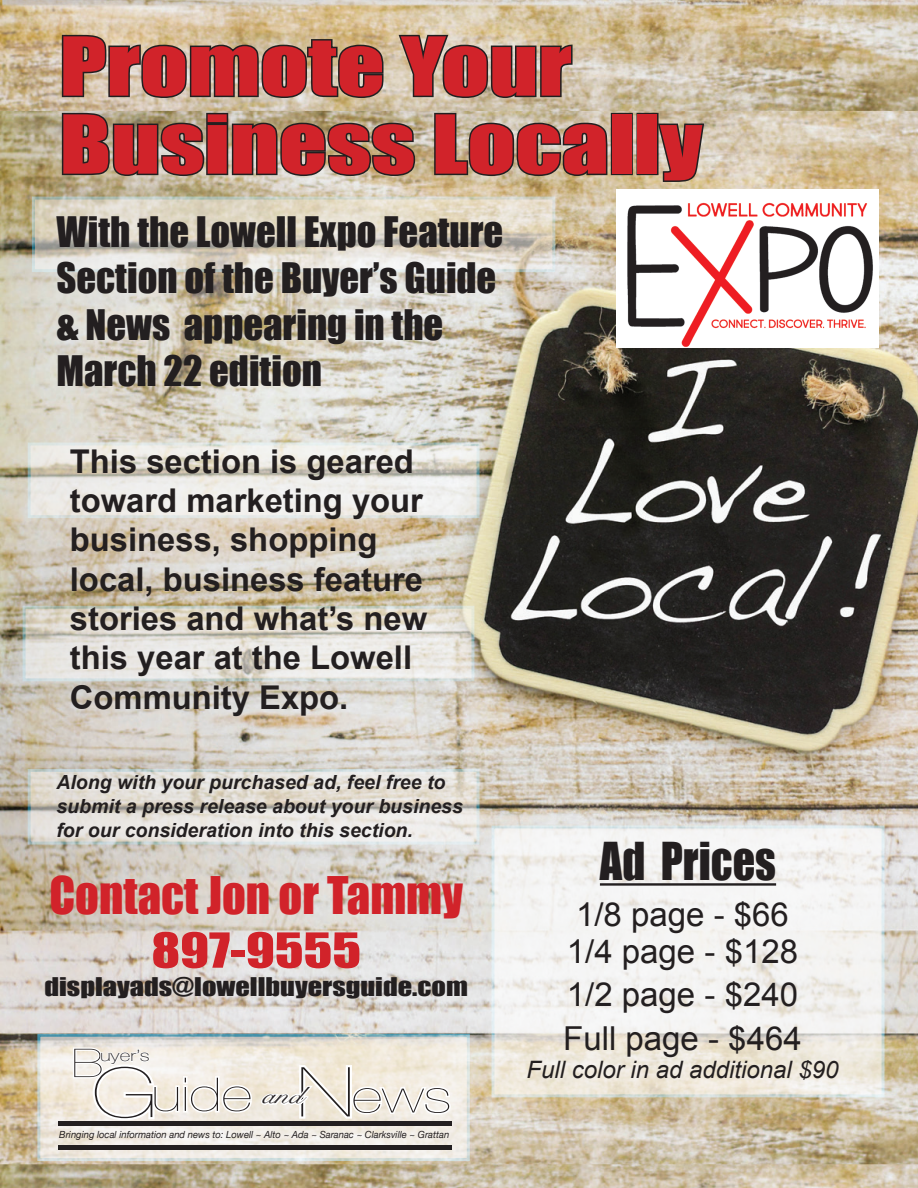
<style>
.page{position:relative;width:918px;height:1188px;background:#fff}
.page>*{position:absolute;margin:0;border:0;box-sizing:border-box;transform-origin:0 0}
.t1{font:75px "Impact";color:#d1232a;scale:1.25 1}
.t2{font:200 68.85px "Helvetica Neue";color:#231f20;scale:1.3 1}
.t3{font:48px "Impact";color:#231f20;scale:.92 1}
.t4{font:47.7px "Impact";color:#d1232a}
.t5{font:200 46.5px "Helvetica Neue";color:#231f20;scale:1.3 1}
.t6{font:44.7px "Impact";color:#d1232a;scale:1.2 1}
.t7{font:200 39.6px "Helvetica Neue";color:#231f20;scale:1.3 1}
.t8{font:38.7px/46.3px "Impact";color:#231f20}
.t9{font:33px "Arial";color:#231f20}
.t10{font:700 32.7px/39.3px "Arial";color:#231f20}
.t11{font:italic 24px "Arial";color:#231f20}
.t12{font:23.7px "Impact";color:#231f20;scale:1.2 1}
.t13{font:23.4px "Snell Roundhand";color:#231f20;scale:1.3 1}
.t14{font:italic 700 19.5px "Arial";color:#231f20}
.t15{font:100 15.75px "Helvetica Neue";color:#231f20;scale:1.3 1}
.t16{font:italic 9.75px "Helvetica Neue";color:#231f20;scale:.96 1}
.s1{font-size:68.85px}
</style>
<div class="page">
<img style="left:0;top:0;width:918px;height:1188px">
<svg style="left:60px;top:33px;width:326px;height:67px;background:#ac9e88"></svg>
<svg style="left:396px;top:33px;width:178px;height:67px;background:#b1a593"></svg>
<svg style="left:60px;top:111px;width:357px;height:67px;background:#998e78"></svg>
<svg style="left:433px;top:111px;width:176px;height:67px;background:#a69a87"></svg>
<div style="left:611px;top:113px;width:22px;height:62px;border:3px solid #231f20"></div>
<div style="left:636px;top:113px;width:23px;height:62px;border:3px solid #231f20"></div>
<svg style="left:656px;top:122px;width:50px;height:61px;background:#a69c8d"></svg>
<svg style="left:492px;top:825px;width:393px;height:272px;fill:#f3f2f1"></svg>
<hr style="left:600px;top:883px;width:176px;height:3px;background:#231f20">
<svg style="left:32px;top:197px;width:523px;height:75px;background:#dad5c6"></svg>
<svg style="left:28px;top:443px;width:452px;height:75px;fill:#eeece8"></svg>
<svg style="left:28px;top:769px;width:452px;height:76px;background:#dfddd6"></svg>
<svg style="left:37px;top:1034px;width:433px;height:127px;background:#e5e4dd"></svg>
<svg style="left:72px;top:1047px;width:109px;height:74px"></svg>
<svg style="left:187px;top:1061px;width:266px;height:60px"></svg>
<div style="left:58px;top:1145px;width:394px;height:5px;background:#231f20"></div>
<div style="left:59px;top:1121px;width:393px;height:5px;background:#231f20"></div>
<svg style="left:23px;top:606px;width:451px;height:75px;background:#e1ded6"></svg>
<img style="left:617px;top:189px;width:262px;height:159px">
<p class="t1" style="left:60px;top:8px;width:411px">Promote Your</p>
<p class="t1" style="left:60px;top:86px;width:516px">Business Locally</p>
<p class="t8" style="left:56px;top:208px;width:448px">With the Lowell Expo Feature<br>Section of the Buyer’s Guide &amp; News appearing in the<br>March 22 edition</p>
<p class="t10" style="left:70px;top:443px;width:355px">This section is geared toward marketing your</p>
<p class="t10" style="left:70px;top:521px;width:309px">business, shopping</p>
<p class="t10" style="left:70px;top:561px;width:359px">local, business feature stories and what’s new this year at the Lowell</p>
<p class="t10" style="left:70px;top:679px;width:280px">Community Expo.</p>
<p class="t14" style="left:56px;top:770px;width:391px">Along with your purchased ad, feel free to</p>
<p class="t14" style="left:56px;top:794px;width:408px">submit a press release about your business</p>
<p class="t14" style="left:56px;top:818px;width:358px">for our consideration into this section.</p>
<p class="t4" style="left:49px;top:858px;width:415px">Contact Jon or Tammy</p>
<p class="t6" style="left:151px;top:916px;width:176px">897-9555</p>
<p class="t12" style="left:44px;top:968px;width:354px">displayads@lowellbuyersguide.com</p>
<p class="t7" style="left:72px;top:1032px;width:26px">B</p>
<p class="t15" style="left:100px;top:1044px;width:40px">uyer’s</p>
<p class="t5" style="left:92px;top:1058px;width:125px"><span class="s1">G</span>uide</p>
<p class="t2" style="left:297px;top:1039px;width:46px">N</p>
<p class="t13" style="left:262px;top:1077px;width:33px">and</p>
<p class="t5" style="left:352px;top:1060px;width:78px">ews</p>
<p class="t16" style="left:59px;top:1127px;width:408px">Bringing local information and news to: Lowell ~ Alto ~ Ada ~ Saranac ~ Clarksville ~ Grattan</p>
<p class="t3" style="left:600px;top:824px;width:193px">Ad Prices</p>
<p class="t9" style="left:576px;top:893px;width:214px">1/8 page - $66</p>
<p class="t9" style="left:567px;top:930px;width:233px">1/4 page - $128</p>
<p class="t9" style="left:567px;top:973px;width:233px">1/2 page - $240</p>
<p class="t9" style="left:563px;top:1016px;width:240px">Full page - $464</p>
<p class="t11" style="left:526px;top:1054px;width:314px">Full color in ad additional $90</p>
</div>
